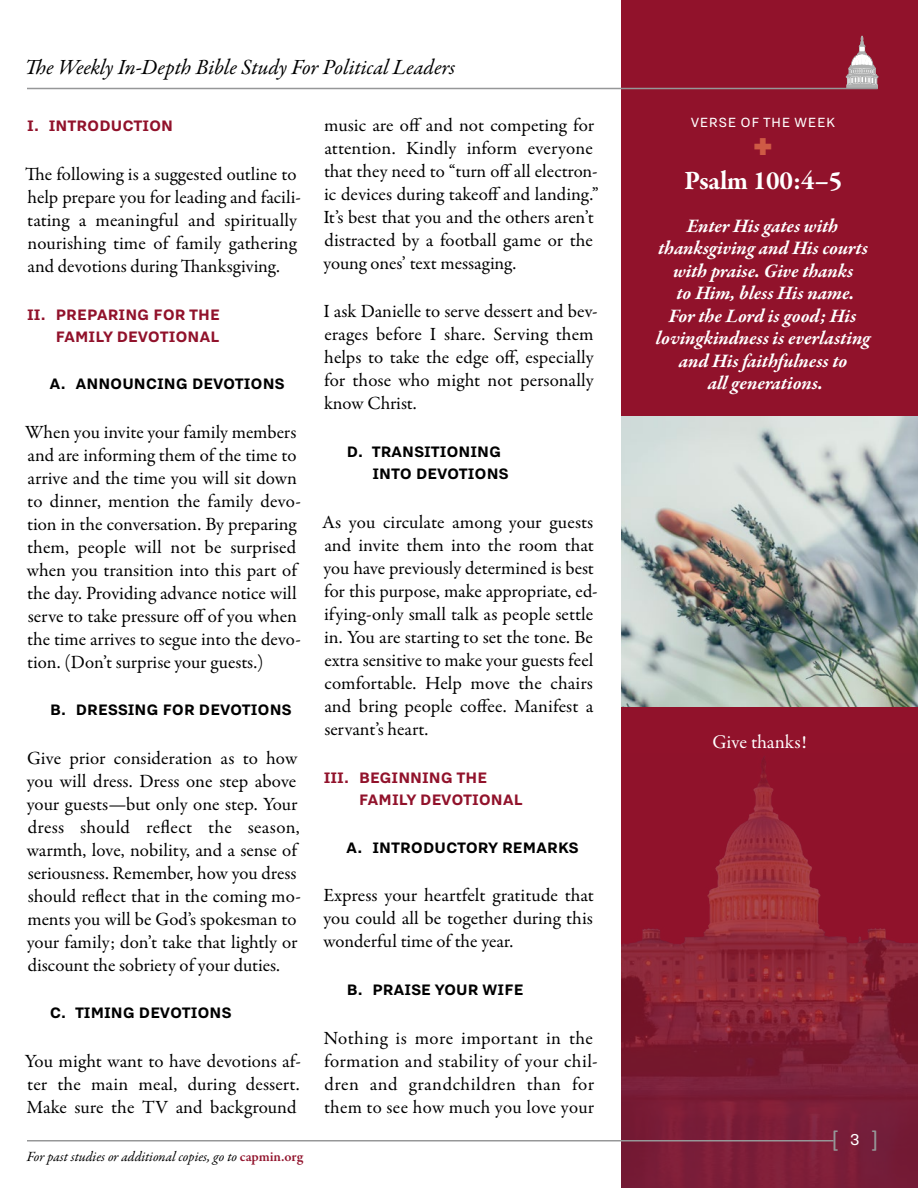
<style>
.page{position:relative;width:918px;height:1188px;background:#fff}
.page>*{position:absolute;margin:0;border:0;box-sizing:border-box;transform-origin:0 0}
.Scripture{font:700 27px "Garamond Premr Pro";letter-spacing:-.01em;color:#fff}
.t1{font:24px "Calibri";color:#969798}
.t2{font:italic 21.75px "Garamond Premr Pro";letter-spacing:-.005em;color:#000}
.Verse{font:italic 700 19.5px/22.5px "Garamond Premr Pro";letter-spacing:-.005em;color:#fff;text-align:center}
.t3{font:19.5px "Garamond Premr Pro";color:#fff}
.Body{font:18.75px/23px "Garamond Premr Pro";color:#000}
.t4{font:700 18.75px/22.2px "Nitti Grotesk";color:#000}
.Body-2{font:18.75px/23px "Garamond Premr Pro";letter-spacing:.02em;color:#000}
.t5{font:700 18.75px/22.2px "Nitti Grotesk";color:#91122b;text-align:right}
.t6{font:16.5px "Nitti Grotesk";letter-spacing:.03em;color:#fff}
.t7{font:italic 14.1px "Garamond Premr Pro";letter-spacing:-.005em;color:#000}
.s1{font-weight:600;font-style:normal;color:#91122b}
.s2{font-family:"Nitti Grotesk";font-size:19.5px;color:#fff}
</style>
<div class="page">
<img style="left:621px;top:0;width:297px;height:1188px">
<hr style="left:27px;top:1140px;width:807px;height:2px;background:#969798">
<svg style="left:846px;top:36px;width:32px;height:52px;background:#b07b86"></svg>
<hr style="left:27px;top:88px;width:851px;height:1px;background:#969798">
<img style="left:621px;top:417px;width:297px;height:290px">
<svg style="left:754px;top:138px;width:17px;height:17px"></svg>
<p class="t2" style="left:25px;top:54px;width:432px">The Weekly In-Depth Bible Study For Political Leaders</p>
<p class="t5" style="left:27px;top:114px;width:147px">I. INTRODUCTION</p>
<p class="Body" style="left:25px;top:163px;width:277px">The following is a suggested outline to help prepare you for leading and facili&shy;tating a meaningful and spiritually nourishing time of family gathering and devotions during Thanksgiving.</p>
<p class="t5" style="left:27px;top:303px;width:194px">II. PREPARING FOR THE<br>FAMILY DEVOTIONAL</p>
<p class="t4" style="left:49px;top:372px;width:237px">A. ANNOUNCING DEVOTIONS</p>
<p class="Body" style="left:25px;top:421px;width:277px">When you invite your family members and are informing them of the time to arrive and the time you will sit down to dinner, mention the family devo&shy;tion in the conversation. By preparing them, people will not be surprised when you transition into this part of the day. Providing advance notice will serve to take pressure off of you when the time arrives to segue into the devo&shy;tion. (Don’t surprise your guests.)</p>
<p class="t4" style="left:50px;top:698px;width:243px">B. DRESSING FOR DEVOTIONS</p>
<p class="Body" style="left:27px;top:747px;width:276px">Give prior consideration as to how you will dress. Dress one step above your guests—but only one step. Your dress should reflect the season, warmth, love, nobility, and a sense of seriousness. Remember, how you dress should reflect that in the coming mo&shy;ments you will be God’s spokesman to your family; don’t take that lightly or discount the sobriety of your duties.</p>
<p class="t4" style="left:50px;top:1001px;width:183px">C. TIMING DEVOTIONS</p>
<p class="Body" style="left:25px;top:1050px;width:278px;text-align:justify">You might want to have devotions af&shy;ter the main meal, during dessert.<br>Make sure the TV and background</p>
<p class="t7" style="left:27px;top:1148px;width:278px">For past studies or additional copies, go to <span class="s1">capmin.org</span></p>
<p class="Body" style="left:323px;top:114px;width:277px">music are off and not competing for attention. Kindly inform everyone that they need to “turn off all electron&shy;ic devices during takeoff and landing.” It’s best that you and the others aren’t distracted by a football game or the young ones’ text messaging.</p>
<p class="Body" style="left:323px;top:300px;width:276px">I ask Danielle to serve dessert and bev&shy;erages before I share. Serving them helps to take the edge off, especially for those who might not personally know Christ.</p>
<p class="t4" style="left:372px;top:440px;width:138px;text-indent:-26px">D. TRANSITIONING<br>INTO DEVOTIONS</p>
<p class="Body" style="left:322px;top:511px;width:277px">As you circulate among your guests and invite them into the room that you have previously determined is best for this purpose, make appropriate, ed&shy;ifying-only small talk as people settle in. You are starting to set the tone. Be extra sensitive to make your guests feel comfortable. Help move the chairs and bring people coffee. Manifest a servant’s heart.</p>
<p class="t5" style="left:359px;top:766px;width:165px;text-align:left;text-indent:-35px">III. BEGINNING THE<br>FAMILY DEVOTIONAL</p>
<p class="t4" style="left:346px;top:836px;width:234px">A. INTRODUCTORY REMARKS</p>
<p class="Body" style="left:323px;top:884px;width:272px;text-align:justify">Express your heartfelt gratitude that you could all be together during this wonderful time of the year.</p>
<p class="t4" style="left:347px;top:978px;width:178px">B. PRAISE YOUR WIFE</p>
<p class="Body-2" style="left:324px;top:1027px;width:276px">Nothing is more important in the formation and stability of your chil&shy;dren and grandchildren than for them to see how much you love your</p>
<p class="t6" style="left:691px;top:113px;width:146px">VERSE OF THE WEEK</p>
<p class="Scripture" style="left:684px;top:164px;width:160px">Psalm 100:4–5</p>
<p class="Verse" style="left:656px;top:216px;width:216px">Enter His gates with thanksgiving and His courts with praise. Give thanks<br>to Him, bless His name.<br>For the Lord is good; His lovingkindness is everlasting and His faithfulness to<br>all generations.</p>
<p class="t3" style="left:712px;top:730px;width:96px">Give thanks!</p>
<p class="t1" style="left:831px;top:1122px;width:49px">[ <span class="s2">3</span> ]</p>
</div>
